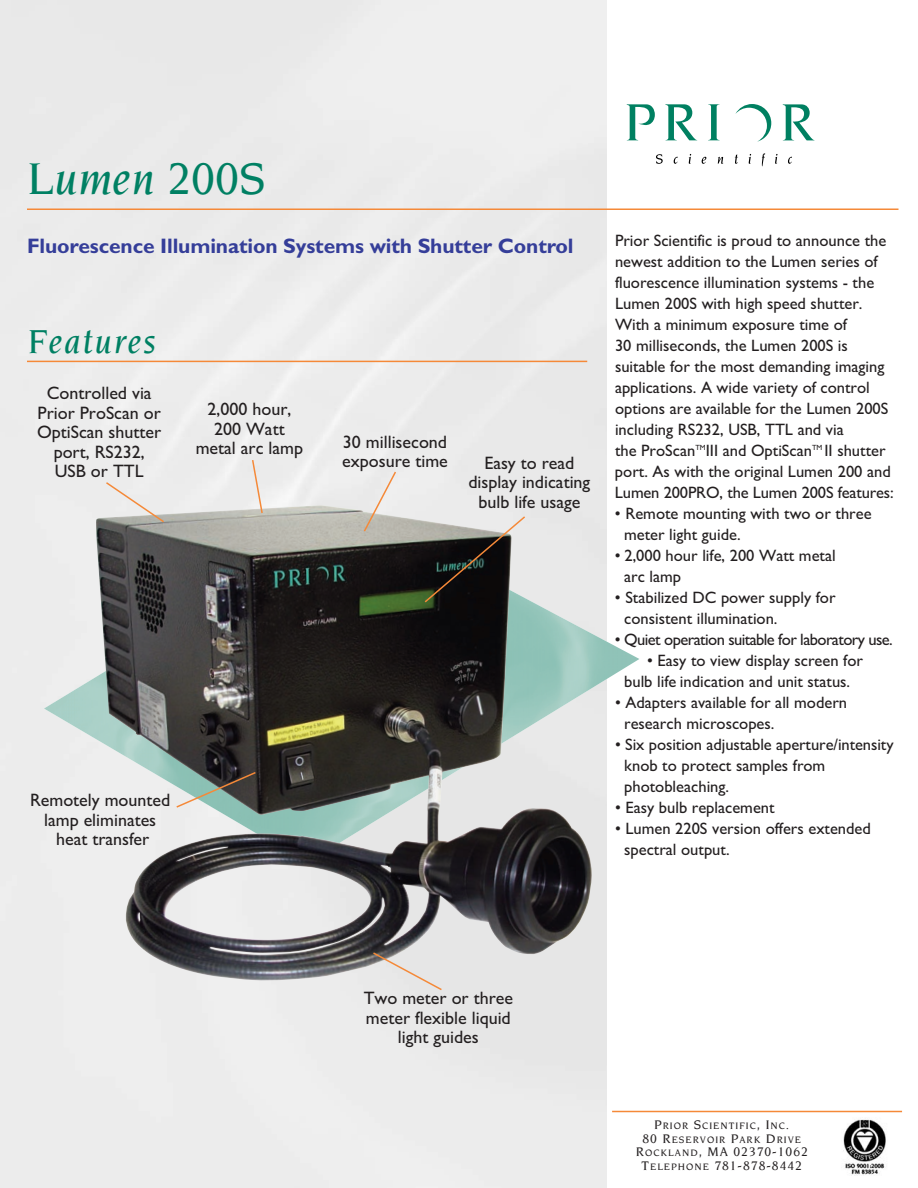
<style>
.page{position:relative;width:918px;height:1188px;background:#fff}
.page>*{position:absolute;margin:0;border:0;box-sizing:border-box;transform-origin:0 0}
.t1{font:italic 500 48px "Novarese";color:#008063}
.t2{font:italic 500 36px "Novarese";letter-spacing:.05em;color:#008063}
.t3{font:700 21px "Gill Sans";letter-spacing:-.005em;color:#353e99}
.t4{font:18px/19.5px "Gill Sans";color:#231f20;text-align:center}
.t5{font:16.5px/21px "Gill Sans";color:#231f20}
.t6{font:16.5px "Gill Sans";letter-spacing:-.035em;color:#231f20}
.t7{font:italic 500 13.5px/13.5px "Novarese";letter-spacing:.075em;color:#231f20;text-align:center}
.t8{font:italic 500 10.2px/13.5px "Novarese";letter-spacing:.1em;color:#231f20;text-align:center}
.s1{font-size:13.5px}
.s2{font-size:10.2px}
</style>
<div class="page">
<svg style="left:627px;top:104px;width:28px;height:36px"></svg>
<svg style="left:665px;top:104px;width:32px;height:36px"></svg>
<svg style="left:708px;top:104px;width:12px;height:36px"></svg>
<svg style="left:656px;top:154px;width:7px;height:10px"></svg>
<svg style="left:674px;top:157px;width:4px;height:7px"></svg>
<svg style="left:689px;top:154px;width:2px;height:10px"></svg>
<svg style="left:702px;top:157px;width:4px;height:7px"></svg>
<svg style="left:718px;top:157px;width:5px;height:7px"></svg>
<svg style="left:735px;top:154px;width:3px;height:10px"></svg>
<svg style="left:749px;top:154px;width:2px;height:10px"></svg>
<svg style="left:762px;top:153px;width:3px;height:13px"></svg>
<svg style="left:775px;top:154px;width:3px;height:10px"></svg>
<svg style="left:788px;top:157px;width:4px;height:7px"></svg>
<svg style="left:735px;top:104px;width:36px;height:38px"></svg>
<svg style="left:783px;top:104px;width:31px;height:36px"></svg>
<hr style="left:27px;top:208px;width:871px;height:2px;background:#f58938">
<hr style="left:27px;top:361px;width:560px;height:1px;background:#f58938">
<img style="left:44px;top:513px;width:595px;height:350px">
<img style="left:96px;top:505px;width:499px;height:477px">
<svg style="left:423px;top:515px;width:104px;height:89px;background:#5f5f5b"></svg>
<svg style="left:175px;top:771px;width:82px;height:38px;background:#7b8c83"></svg>
<svg style="left:371px;top:951px;width:72px;height:41px;background:#ddd9d6"></svg>
<hr style="left:612px;top:1111px;width:290px;height:1px;background:#f58938">
<img style="left:843px;top:1119px;width:43px;height:56px">
<svg style="left:104px;top:481px;width:62px;height:43px;background:#dfdcd7"></svg>
<svg style="left:362px;top:470px;width:35px;height:63px;background:#ded9d2"></svg>
<svg style="left:251px;top:458px;width:13px;height:57px"></svg>
<h1 class="t1" style="left:27px;top:159px;width:240px">Lumen 200S</h1>
<p class="t3" style="left:27px;top:234px;width:548px">Fluorescence Illumination Systems with Shutter Control</p>
<h2 class="t2" style="left:27px;top:327px;width:130px">Features</h2>
<p class="t4" style="left:37px;top:383px;width:126px">Controlled via<br>Prior ProScan or<br>OptiScan shutter port, RS232,<br>USB or TTL</p>
<p class="t4" style="left:196px;top:399px;width:109px">2,000 hour,<br>200 Watt metal arc lamp</p>
<p class="t4" style="left:342px;top:432px;width:107px;text-align:left">30 millisecond exposure time</p>
<p class="t4" style="left:468px;top:453px;width:123px">Easy to read display indicating bulb life usage</p>
<p class="t4" style="left:30px;top:790px;width:142px">Remotely mounted lamp eliminates heat transfer</p>
<p class="t5" style="left:615px;top:230px;width:280px">Prior Scientific is proud to announce the newest addition to the Lumen series of fluorescence illumination systems - the Lumen 200S with high speed shutter.<br>With a minimum exposure time of<br>30 milliseconds, the Lumen 200S is suitable for the most demanding imaging applications. A wide variety of control options are available for the Lumen 200S including RS232, USB, TTL and via<br>the ProScan<sup>TM</sup>III and OptiScan<sup>TM</sup> II shutter port. As with the original Lumen 200 and Lumen 200PRO, the Lumen 200S features:</p>
<p class="t5" style="left:624px;top:503px;width:249px;text-indent:-9px">• Remote mounting with two or three meter light guide.</p>
<p class="t5" style="left:624px;top:545px;width:213px;text-indent:-9px">• 2,000 hour life, 200 Watt metal arc lamp</p>
<p class="t5" style="left:624px;top:587px;width:213px;text-indent:-9px">• Stabilized DC power supply for consistent illumination.</p>
<p class="t6" style="left:615px;top:630px;width:279px">• Quiet operation suitable for laboratory use.</p>
<p class="t5" style="left:624px;top:650px;width:240px;text-indent:23px">• Easy to view display screen for bulb life indication and unit status.</p>
<p class="t5" style="left:624px;top:692px;width:224px;text-indent:-9px">• Adapters available for all modern research microscopes.</p>
<p class="t5" style="left:624px;top:734px;width:271px;text-indent:-9px">• Six position adjustable aperture/intensity knob to protect samples from photobleaching.</p>
<p class="t5" style="left:615px;top:797px;width:161px">• Easy bulb replacement</p>
<p class="t5" style="left:624px;top:818px;width:248px;text-indent:-9px">• Lumen 220S version offers extended spectral output.</p>
<p class="t4" style="left:364px;top:988px;width:151px">Two meter or three meter flexible liquid light guides</p>
<p class="t8" style="left:643px;top:1120px;width:160px"><span class="s1">P</span>RIOR <span class="s1">S</span>CIENTIFIC<span class="s1">, I</span>NC<span class="s1">.<br>80 R</span>ESERVOIR <span class="s1">P</span>ARK <span class="s1">D</span>RIVE</p>
<p class="t7" style="left:636px;top:1146px;width:174px">R<span class="s2">OCKLAND</span>, MA 02370-1062<br>T<span class="s2">ELEPHONE</span> 781-878-8442</p>
</div>
